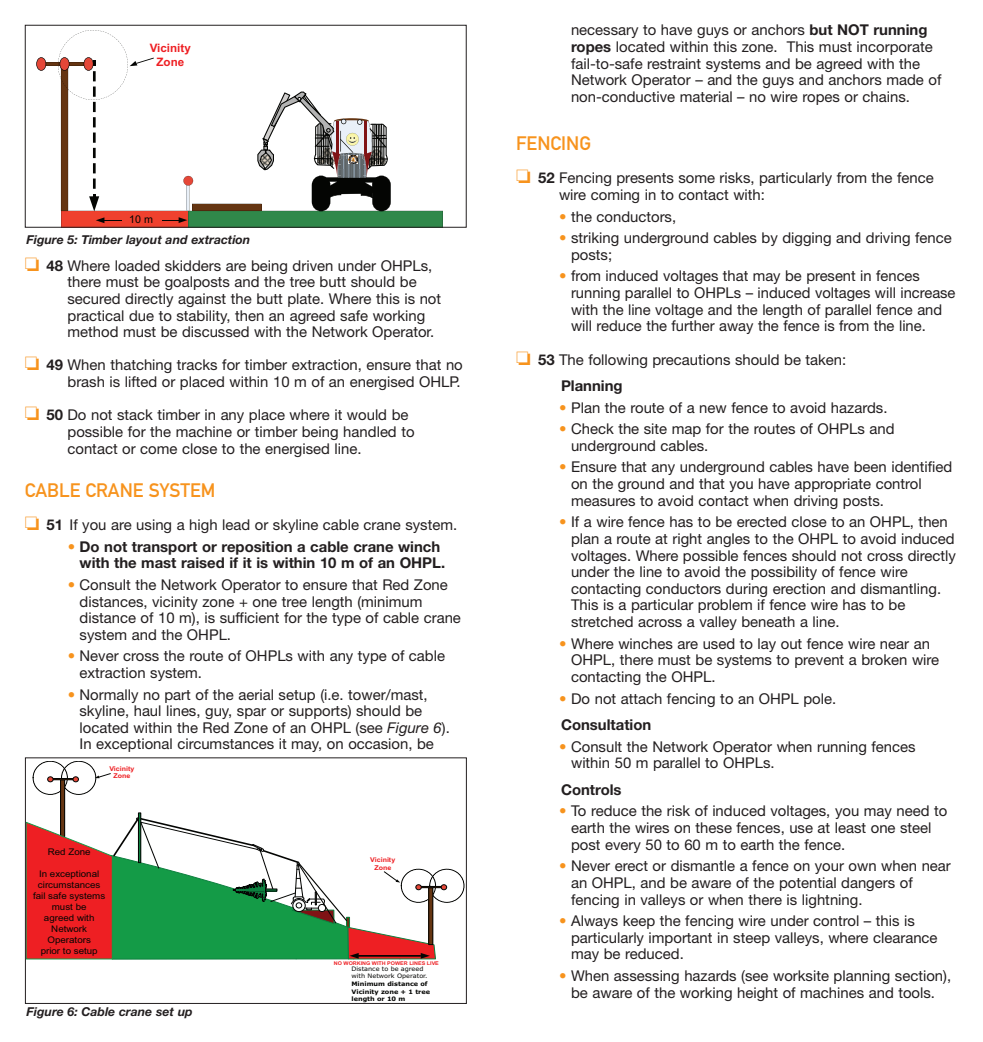
<style>
.page{position:relative;width:983px;height:1042px;background:#fff}
.page>*{position:absolute;margin:0;border:0;box-sizing:border-box;transform-origin:0 0}
.t1{font:19.25px "DIN Mittelschrift";color:#f7931d}
.t2{font:14.88px/16.6px "Helvetica Neue";color:#231f20}
.t3{font:700 14.88px/16.6px "Helvetica Neue";color:#231f20}
.t4{font:italic 700 12.25px "Helvetica Neue";color:#231f20}
.t5{font:700 11.55px/14px "Arial";color:#ee1f23;text-align:center}
.t6{font:10.67px "Arial";color:#040503}
.t7{font:9.1px/11px "Arial";color:#040503;text-align:center;scale:1.07 1}
.t8{font:700 6.65px/7.9px "Arial";color:#ee1f23;text-align:center;scale:1.07 1}
.t9{font:700 6.12px/7.7px "Verdana";color:#040503;scale:1.07 1}
.t10{font:6.12px/7.4px "Verdana";color:#040503;scale:1.07 1}
.t11{font:700 5.08px "Arial";color:#ee1f23;scale:1.07 1}
.s1{color:#f7931d}
.s2{font-weight:700}
.s3{font-weight:400;color:#f7931d}
.s4{font-style:italic}
</style>
<div class="page">
<hr style="left:61px;top:780px;width:4px;height:56px;background:#653512">
<div style="left:60px;top:780px;width:5px;height:57px;border:1px solid #040503"></div>
<div style="left:138px;top:813px;width:3px;height:49px;border:1px solid #040503"></div>
<svg style="left:33px;top:761px;width:78px;height:33px"></svg>
<svg style="left:27px;top:816px;width:437px;height:143px"></svg>
<div style="left:25px;top:757px;width:441px;height:247px;border:1px solid #231f20"></div>
<svg style="left:36px;top:30px;width:407px;height:196px"></svg>
<div style="left:25px;top:25px;width:441px;height:203px;border:1px solid #231f20"></div>
<p class="t5" style="left:150px;top:41px;width:43px">Vicinity<br>Zone</p>
<p class="t6" style="left:129px;top:212px;width:25px">10 m</p>
<p class="t4" style="left:27px;top:235px;width:225px">Figure 5: Timber layout and extraction</p>
<p class="t2" style="left:67px;top:258px;width:375px;text-indent:-43px"><span class="s1">❏</span> <span class="s2">48</span> Where loaded skidders are being driven under OHPLs, there must be goalposts and the tree butt should be secured directly against the butt plate. Where this is not practical due to stability, then an agreed safe working method must be discussed with the Network Operator.</p>
<p class="t2" style="left:25px;top:358px;width:439px;text-align:right"><span class="s1">❏</span> <span class="s2">49</span> When thatching tracks for timber extraction, ensure that no brash is lifted or placed within 10 m of an energised OHLP.</p>
<p class="t2" style="left:67px;top:408px;width:348px;text-indent:-43px"><span class="s1">❏</span> <span class="s2">50</span> Do not stack timber in any place where it would be possible for the machine or timber being handled to contact or come close to the energised line.</p>
<p class="t1" style="left:25px;top:483px;width:192px">CABLE CRANE SYSTEM</p>
<p class="t2" style="left:25px;top:518px;width:434px"><span class="s1">❏</span> <span class="s2">51</span> If you are using a high lead or skyline cable crane system.</p>
<p class="t3" style="left:79px;top:539px;width:367px;text-indent:-12px"><span class="s3">•</span> Do not transport or reposition a cable crane winch with the mast raised if it is within 10 m of an OHPL.</p>
<p class="t2" style="left:79px;top:578px;width:383px;text-indent:-12px"><span class="s1">•</span> Consult the Network Operator to ensure that Red Zone distances, vicinity zone + one tree length (minimum distance of 10 m), is sufficient for the type of cable crane system and the OHPL.</p>
<p class="t2" style="left:79px;top:649px;width:367px;text-indent:-12px"><span class="s1">•</span> Never cross the route of OHPLs with any type of cable extraction system.</p>
<p class="t2" style="left:79px;top:687px;width:371px;text-indent:-12px"><span class="s1">•</span> Normally no part of the aerial setup (i.e. tower/mast, skyline, haul lines, guy, spar or supports) should be located within the Red Zone of an OHPL (see <span class="s4">Figure 6</span>).<br>In exceptional circumstances it may, on occasion, be</p>
<p class="t8" style="left:109px;top:764px;width:25px">Vicinity<br>Zone</p>
<p class="t7" style="left:48px;top:846px;width:42px">Red Zone</p>
<p class="t7" style="left:33px;top:868px;width:69px">In exceptional circumstances fail safe systems must be<br>agreed with<br>Network<br>Operators<br>prior to setup</p>
<p class="t4" style="left:27px;top:1007px;width:167px">Figure 6: Cable crane set up</p>
<p class="t8" style="left:370px;top:856px;width:25px">Vicinity<br>Zone</p>
<p class="t11" style="left:334px;top:959px;width:100px">NO WORKING WITH POWER LINES LIVE</p>
<p class="t10" style="left:351px;top:965px;width:73px">Distance to be agreed with Network Operator.</p>
<p class="t9" style="left:351px;top:980px;width:75px">Minimum distance of<br>Vicinity zone + 1 tree length or 10 m</p>
<p class="t2" style="left:571px;top:23px;width:372px">necessary to have guys or anchors <span class="s2">but NOT running ropes</span> located within this zone. This must incorporate fail-to-safe restraint systems and be agreed with the Network Operator – and the guys and anchors made of non-conductive material – no wire ropes or chains.</p>
<p class="t1" style="left:516px;top:136px;width:76px">FENCING</p>
<p class="t2" style="left:559px;top:171px;width:376px;text-indent:-43px"><span class="s1">❏</span> <span class="s2">52</span> Fencing presents some risks, particularly from the fence wire coming in to contact with:</p>
<p class="t2" style="left:559px;top:209px;width:118px"><span class="s1">•</span> the conductors,</p>
<p class="t2" style="left:571px;top:231px;width:382px;text-indent:-12px"><span class="s1">•</span> striking underground cables by digging and driving fence posts;</p>
<p class="t2" style="left:571px;top:269px;width:386px;text-indent:-12px"><span class="s1">•</span> from induced voltages that may be present in fences running parallel to OHPLs – induced voltages will increase with the line voltage and the length of parallel fence and will reduce the further away the fence is from the line.</p>
<p class="t2" style="left:561px;top:347px;width:287px;line-height:26.6px;text-indent:-45px"><span class="s1">❏</span> <span class="s2">53</span> The following precautions should be taken:<br><span class="s2">Planning</span></p>
<p class="t2" style="left:559px;top:400px;width:330px"><span class="s1">•</span> Plan the route of a new fence to avoid hazards.</p>
<p class="t2" style="left:571px;top:422px;width:325px;text-indent:-12px"><span class="s1">•</span> Check the site map for the routes of OHPLs and underground cables.</p>
<p class="t2" style="left:571px;top:460px;width:382px;text-indent:-12px"><span class="s1">•</span> Ensure that any underground cables have been identified on the ground and that you have appropriate control measures to avoid contact when driving posts.</p>
<p class="t2" style="left:571px;top:515px;width:386px;text-indent:-12px"><span class="s1">•</span> If a wire fence has to be erected close to an OHPL, then plan a route at right angles to the OHPL to avoid induced voltages. Where possible fences should not cross directly under the line to avoid the possibility of fence wire contacting conductors during erection and dismantling.<br>This is a particular problem if fence wire has to be stretched across a valley beneath a line.</p>
<p class="t2" style="left:571px;top:636px;width:369px;text-indent:-12px"><span class="s1">•</span> Where winches are used to lay out fence wire near an<br>OHPL, there must be systems to prevent a broken wire contacting the OHPL.</p>
<p class="t2" style="left:559px;top:686px;width:278px;line-height:26.6px"><span class="s1">•</span> Do not attach fencing to an OHPL pole.<br><span class="s2">Consultation</span></p>
<p class="t2" style="left:571px;top:739px;width:346px;text-indent:-12px"><span class="s1">•</span> Consult the Network Operator when running fences within 50 m parallel to OHPLs.</p>
<p class="t3" style="left:561px;top:782px;width:62px">Controls</p>
<p class="t2" style="left:571px;top:804px;width:378px;text-indent:-12px"><span class="s1">•</span> To reduce the risk of induced voltages, you may need to earth the wires on these fences, use at least one steel post every 50 to 60 m to earth the fence.</p>
<p class="t2" style="left:571px;top:859px;width:381px;text-indent:-12px"><span class="s1">•</span> Never erect or dismantle a fence on your own when near an OHPL, and be aware of the potential dangers of fencing in valleys or when there is lightning.</p>
<p class="t2" style="left:571px;top:914px;width:368px;text-indent:-12px"><span class="s1">•</span> Always keep the fencing wire under control – this is particularly important in steep valleys, where clearance may be reduced.</p>
<p class="t2" style="left:559px;top:969px;width:393px;text-align:center"><span class="s1">•</span> When assessing hazards (see worksite planning section), be aware of the working height of machines and tools.</p>
</div>
